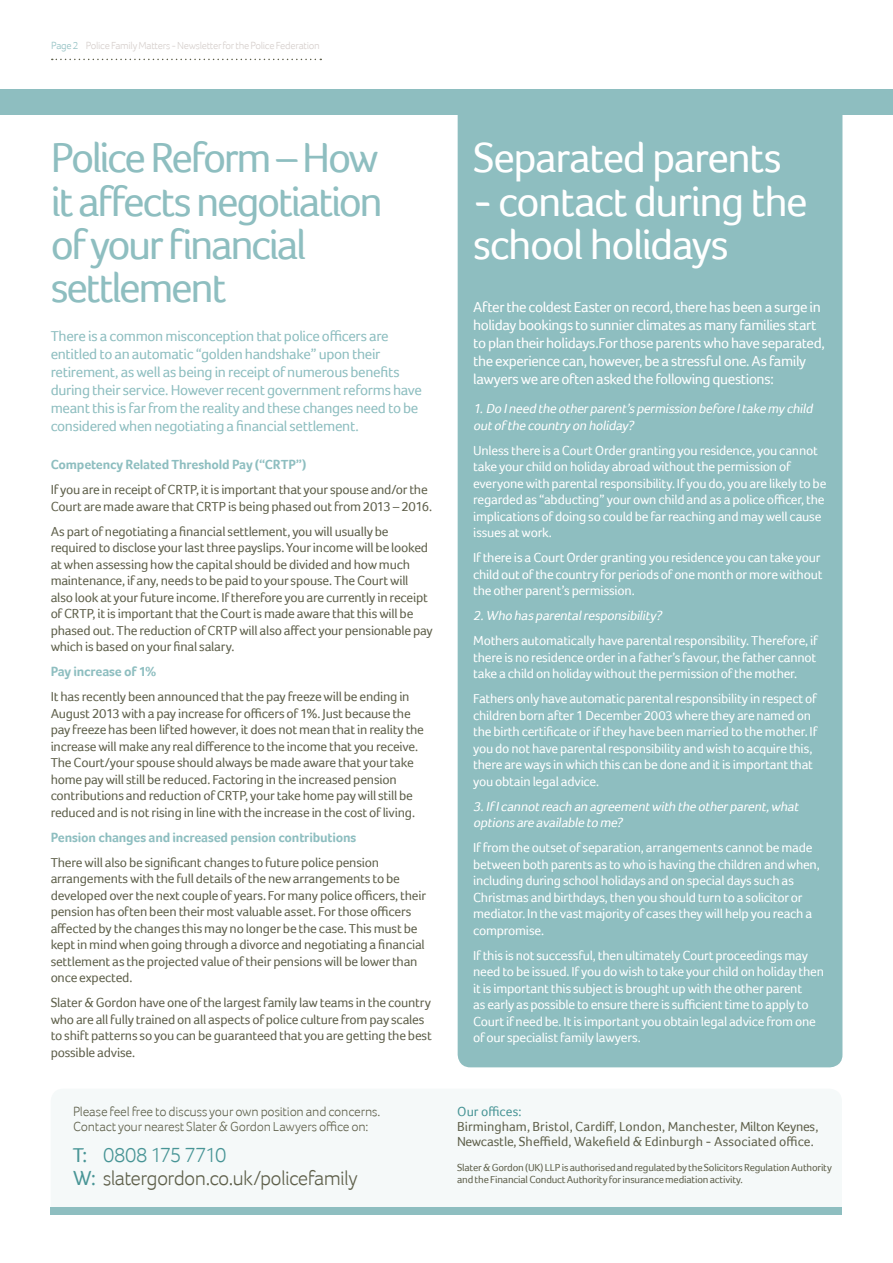
<style>
.page{position:relative;width:893px;height:1263px;background:#fff}
.page>*{position:absolute;margin:0;border:0;box-sizing:border-box;transform-origin:0 0}
.t1{font:43.2px/43.2px "Foco";letter-spacing:-.055em;color:#8ebec0}
.t2{font:43.2px/43.2px "Foco";letter-spacing:-.035em;color:#fff}
.t3{font:300 21px/22.5px "Foco";letter-spacing:-.035em;color:#5f604b}
.t4{font:15px/18px "Foco";letter-spacing:-.025em;color:#8ebec0}
.t5{font:15px/18px "Foco";letter-spacing:-.025em;color:#fff}
.t6{font:13.5px/16.5px "Foco";letter-spacing:-.02em;color:#5f604b}
.t7{font:13.5px/16.5px "Foco";letter-spacing:-.02em;color:#fff}
.t8{font:italic 13.5px/16.5px "Foco";color:#fff}
.t9{font:13.5px/15px "Foco";color:#5f604b}
.t10{font:700 13.5px "Foco";letter-spacing:-.015em;color:#8ebec0}
.t11{font:300 13.5px/15px "Foco";letter-spacing:-.015em;color:#5f604b}
.t12{font:13.5px "Foco";letter-spacing:.005em;color:#489596}
.t13{font:10.5px/12px "Foco";letter-spacing:-.02em;color:#5f604b}
.t14{font:300 10.5px "Foco";letter-spacing:-.03em;color:#d4cdca}
.s1{color:#8ebec0}
.s2{font-weight:400;color:#489596}
.s3{color:#489596}
</style>
<div class="page">
<svg style="left:52px;top:59px;width:269px;height:1px"></svg>
<div style="left:458px;top:115px;width:384px;height:952px;background:#8ebec0"></div>
<div style="left:0;top:90px;width:893px;height:25px;background:#8ebec0"></div>
<div style="left:51px;top:1207px;width:791px;height:7px;background:#8ebec0"></div>
<p class="t14" style="left:51px;top:40px;width:270px"><span class="s1">Page 2</span> Police Family Matters - Newsletter for the Police Federation</p>
<h1 class="t1" style="left:51px;top:136px;width:334px">Police Reform – How it affects negotiation of your financial settlement</h1>
<p class="t4" style="left:51px;top:327px;width:373px">There is a common misconception that police officers are entitled to an automatic “golden handshake” upon their retirement, as well as being in receipt of numerous benefits during their service. However recent government reforms have meant this is far from the reality and these changes need to be considered when negotiating a financial settlement.</p>
<p class="t10" style="left:51px;top:456px;width:257px">Competency Related Threshold Pay (“CRTP”)</p>
<p class="t6" style="left:51px;top:481px;width:383px">If you are in receipt of CRTP, it is important that your spouse and/or the<br>Court are made aware that CRTP is being phased out from 2013 – 2016.</p>
<p class="t6" style="left:51px;top:523px;width:384px">As part of negotiating a financial settlement, you will usually be required to disclose your last three payslips. Your income will be looked at when assessing how the capital should be divided and how much maintenance, if any, needs to be paid to your spouse. The Court will also look at your future income. If therefore you are currently in receipt of CRTP, it is important that the Court is made aware that this will be phased out. The reduction of CRTP will also affect your pensionable pay which is based on your final salary.</p>
<p class="t10" style="left:51px;top:663px;width:107px">Pay increase of 1%</p>
<p class="t6" style="left:51px;top:688px;width:375px">It has recently been announced that the pay freeze will be ending in August 2013 with a pay increase for officers of 1%. Just because the pay freeze has been lifted however, it does not mean that in reality the increase will make any real difference to the income that you receive.<br>The Court/your spouse should always be made aware that your take home pay will still be reduced. Factoring in the increased pension contributions and reduction of CRTP, your take home pay will still be reduced and is not rising in line with the increase in the cost of living.</p>
<p class="t10" style="left:51px;top:829px;width:307px">Pension changes and increased pension contributions</p>
<p class="t6" style="left:51px;top:854px;width:377px">There will also be significant changes to future police pension arrangements with the full details of the new arrangements to be developed over the next couple of years. For many police officers, their pension has often been their most valuable asset. For those officers affected by the changes this may no longer be the case. This must be kept in mind when going through a divorce and negotiating a financial settlement as the projected value of their pensions will be lower than once expected.</p>
<p class="t6" style="left:51px;top:994px;width:383px">Slater &amp; Gordon have one of the largest family law teams in the country who are all fully trained on all aspects of police culture from pay scales to shift patterns so you can be guaranteed that you are getting the best possible advise.</p>
<p class="t11" style="left:73px;top:1104px;width:309px">Please feel free to discuss your own position and concerns.<br>Contact your nearest Slater &amp; Gordon Lawyers office on:</p>
<h2 class="t3" style="left:73px;top:1144px;width:286px"><span class="s2">T:</span> <span class="s3">0808 175 7710<br></span><span class="s2">W:</span> slatergordon.co.uk/policefamily</h2>
<h1 class="t2" style="left:473px;top:136px;width:310px">Separated parents</h1>
<h1 class="t2" style="left:473px;top:179px;width:336px">- contact during the school holidays</h1>
<p class="t5" style="left:473px;top:298px;width:353px">After the coldest Easter on record, there has been a surge in holiday bookings to sunnier climates as many families start to plan their holidays.For those parents who have separated, the experience can, however, be a stressful one. As family lawyers we are often asked the following questions:</p>
<p class="t8" style="left:473px;top:400px;width:344px">1. Do Ineed the otherparent’spermission before Itake my child outof the country on holiday?</p>
<p class="t7" style="left:473px;top:442px;width:355px">Unless there is a Court Order granting you residence, you cannot take your child on holiday abroad without the permission of everyone with parental responsibility. If you do, you are likely to be regarded as “abducting” your own child and as a police officer, the implications of doing so could be far reaching and may well cause issues at work.</p>
<p class="t7" style="left:473px;top:549px;width:351px">If there is a Court Order granting you residence you can take your child out of the country for periods of one month or more without the other parent’s permission.</p>
<p class="t8" style="left:473px;top:607px;width:193px">2. Who hasparentalresponsibility?</p>
<p class="t7" style="left:473px;top:632px;width:346px;text-align:justify">Mothers automatically have parental responsibility. Therefore, if there is no residence order in a father’s favour, the father cannot take a child on holiday without the permission of the mother.</p>
<p class="t7" style="left:473px;top:690px;width:346px">Fathers only have automatic parental responsibility in respect of children born after 1 December 2003 where they are named on the birth certificate or if they have been married to the mother. If you do not have parental responsibility and wish to acquire this, there are ways in which this can be done and it is important that you obtain legal advice.</p>
<p class="t8" style="left:473px;top:798px;width:330px">3. If Icannotreach an agreementwith the otherparent,what optionsare available to me?</p>
<p class="t7" style="left:473px;top:839px;width:348px">If from the outset of separation, arrangements cannot be made between both parents as to who is having the children and when, including during school holidays and on special days such as Christmas and birthdays, then you should turn to a solicitor or mediator. In the vast majority of cases they will help you reach a compromise.</p>
<p class="t7" style="left:473px;top:947px;width:352px">If this is not successful, then ultimately Court proceedings may need to be issued. If you do wish to take your child on holiday then it is important this subject is brought up with the other parent<br>as early as possible to ensure there is sufficient time to apply to Court if need be. It is important you obtain legal advice from one of our specialist family lawyers.</p>
<p class="t12" style="left:457px;top:1104px;width:66px">Our offices:</p>
<p class="t9" style="left:457px;top:1119px;width:363px">Birmingham, Bristol, Cardiff, London, Manchester, Milton Keynes,<br>Newcastle, Sheffield, Wakefield &amp; Edinburgh - Associated office.</p>
<p class="t13" style="left:457px;top:1161px;width:376px">Slater &amp; Gordon (UK) LLP is authorised and regulated by the Solicitors Regulation Authority and the Financial Conduct Authority for insurance mediation activity.</p>
</div>
